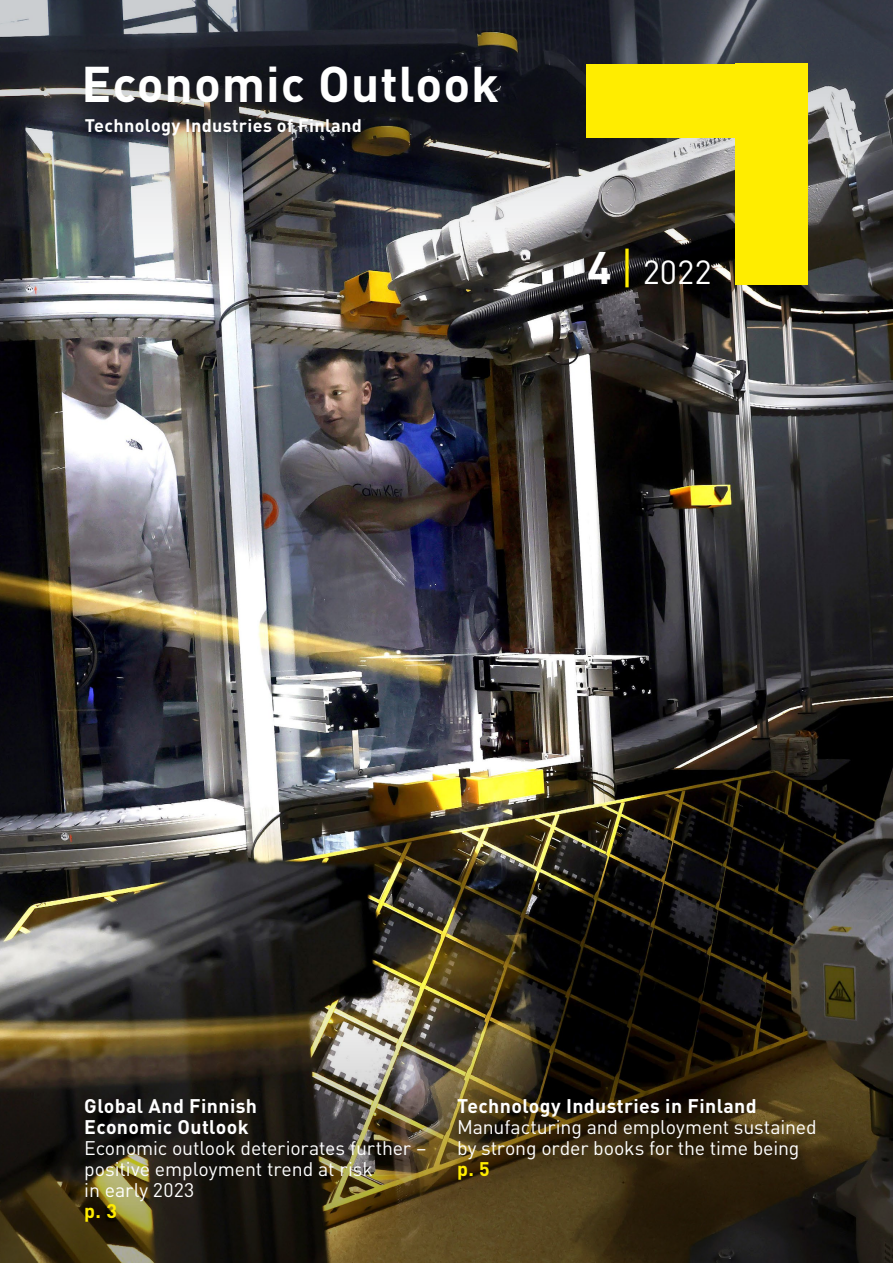
<style>
.page{position:relative;width:893px;height:1263px;background:#fff}
.page>*{position:absolute;margin:0;border:0;box-sizing:border-box;transform-origin:0 0}
.t1{font:700 49.5px "DIN Pro";letter-spacing:.02em;color:#fff}
.t2{font:33px "DIN Pro";color:#fff}
.t3{font:19.5px/21px "DIN Pro";letter-spacing:-.01em;color:#fff}
.t4{font:700 19.5px/21px "DIN Pro";letter-spacing:.02em;color:#fff}
.t5{font:700 19.5px "DIN Pro";color:#ffed00}
.t6{font:700 18px "DIN Pro";letter-spacing:.02em;color:#fff}
.s1{font-weight:700;font-size:45px}
.s2{font-size:45px;color:#ffed00}
</style>
<div class="page">
<img style="left:0;top:287px;width:893px;height:679px">
<img style="left:0;top:966px;width:893px;height:297px">
<svg style="left:0;top:0;width:893px;height:287px;background:#4d4f52"></svg>
<div style="left:587px;top:64px;width:221px;height:73px;background:#ffed00"></div>
<div style="left:736px;top:64px;width:72px;height:221px;background:#ffed00"></div>
<h1 class="t1" style="left:82px;top:45px;width:419px">Economic Outlook</h1>
<p class="t6" style="left:85px;top:111px;width:279px">Technology Industries of Finland</p>
<h2 class="t2" style="left:587px;top:247px;width:126px"><span class="s1">4</span> <span class="s2">|</span> 2022</h2>
<p class="t4" style="left:84px;top:1094px;width:174px">Global And Finnish<br>Economic Outlook</p>
<p class="t3" style="left:84px;top:1136px;width:344px">Economic outlook deteriorates further – positive employment trend at risk<br>in early 2023</p>
<p class="t5" style="left:84px;top:1196px;width:34px">p. 3</p>
<p class="t4" style="left:457px;top:1094px;width:301px">Technology Industries in Finland</p>
<p class="t3" style="left:457px;top:1115px;width:361px">Manufacturing and employment sustained by strong order books for the time being</p>
<p class="t5" style="left:457px;top:1154px;width:34px">p. 5</p>
</div>
